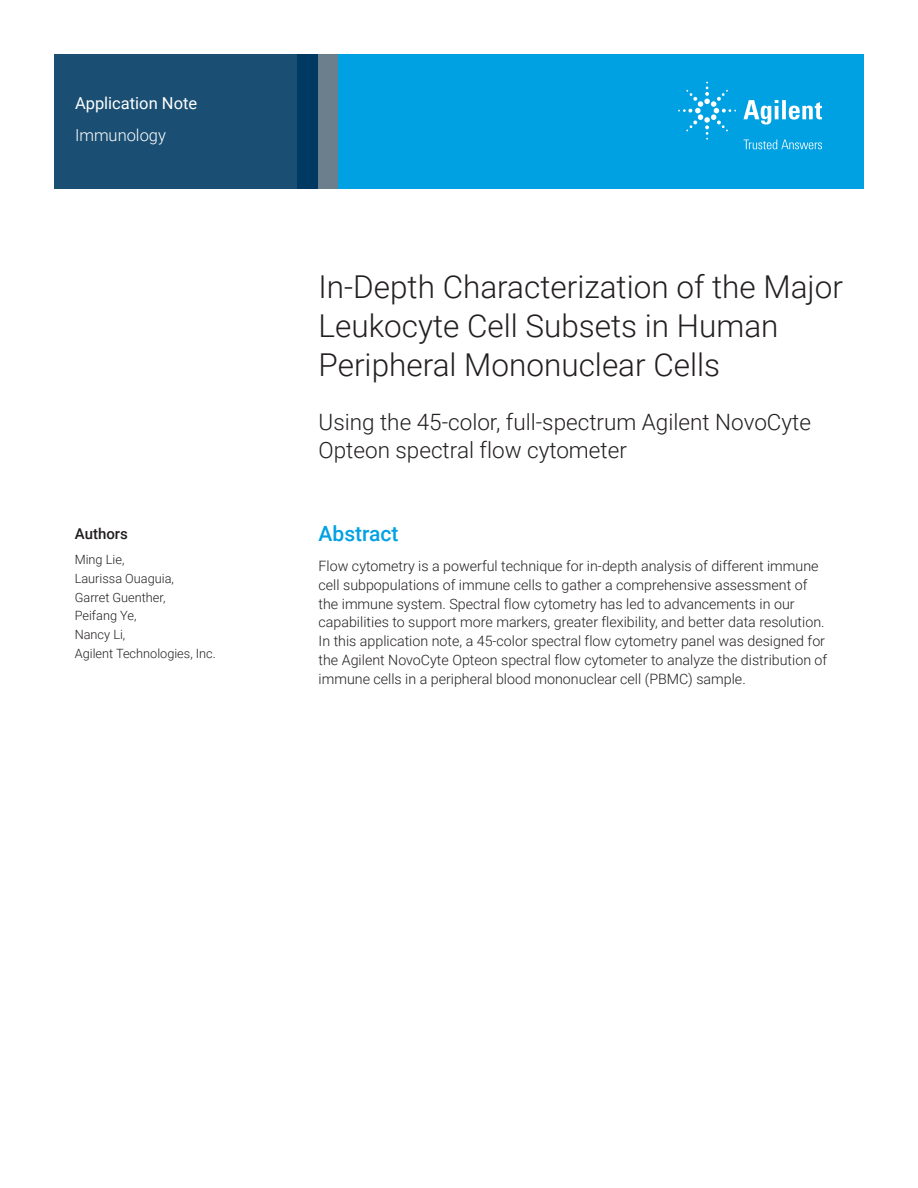
<style>
.page{position:relative;width:918px;height:1188px;background:#fff}
.page>*{position:absolute;margin:0;border:0;box-sizing:border-box;transform-origin:0 0}
.t1{font:300 31.5px/39px "Roboto";color:#231f20}
.t2{font:300 22.5px/28.5px "Roboto";color:#231f20}
.t3{font:500 21px "Roboto";color:#00a1e3}
.t4{font:16.5px "Roboto";color:#fff}
.t5{font:300 16.5px "Roboto";color:#fff}
.t6{font:500 15px "Roboto";color:#231f20}
.t7{font:300 14.25px/18.8px "Roboto";color:#231f20}
.t8{font:300 12.75px/18.8px "Roboto";color:#231f20}
</style>
<div class="page">
<div style="left:297px;top:54px;width:567px;height:135px;background:#00a1e3"></div>
<div style="left:54px;top:54px;width:243px;height:135px;background:#1a4e72"></div>
<div style="left:317px;top:54px;width:21px;height:135px;background:#6b808c"></div>
<div style="left:297px;top:54px;width:20px;height:135px;background:#003a63"></div>
<svg style="left:743px;top:100px;width:79px;height:25px"></svg>
<svg style="left:678px;top:82px;width:58px;height:58px"></svg>
<svg style="left:744px;top:140px;width:78px;height:9px"></svg>
<p class="t4" style="left:75px;top:91px;width:124px">Application Note</p>
<p class="t5" style="left:75px;top:124px;width:92px">Immunology</p>
<p class="t6" style="left:75px;top:523px;width:55px">Authors</p>
<p class="t8" style="left:75px;top:550px;width:143px">Ming Lie,<br>Laurissa Ouaguia,<br>Garret Guenther,<br>Peifang Ye,<br>Nancy Li,<br>Agilent Technologies, Inc.</p>
<h1 class="t1" style="left:319px;top:266px;width:526px">In-Depth Characterization of the Major<br>Leukocyte Cell Subsets in Human<br>Peripheral Mononuclear Cells</h1>
<h2 class="t2" style="left:319px;top:407px;width:494px">Using the 45-color, full-spectrum Agilent NovoCyte<br>Opteon spectral flow cytometer</h2>
<h3 class="t3" style="left:319px;top:518px;width:82px">Abstract</h3>
<p class="t7" style="left:319px;top:556px;width:510px">Flow cytometry is a powerful technique for in-depth analysis of different immune cell subpopulations of immune cells to gather a comprehensive assessment of the immune system. Spectral flow cytometry has led to advancements in our capabilities to support more markers, greater flexibility, and better data resolution.<br>In this application note, a 45-color spectral flow cytometry panel was designed for the Agilent NovoCyte Opteon spectral flow cytometer to analyze the distribution of immune cells in a peripheral blood mononuclear cell (PBMC) sample.</p>
</div>
